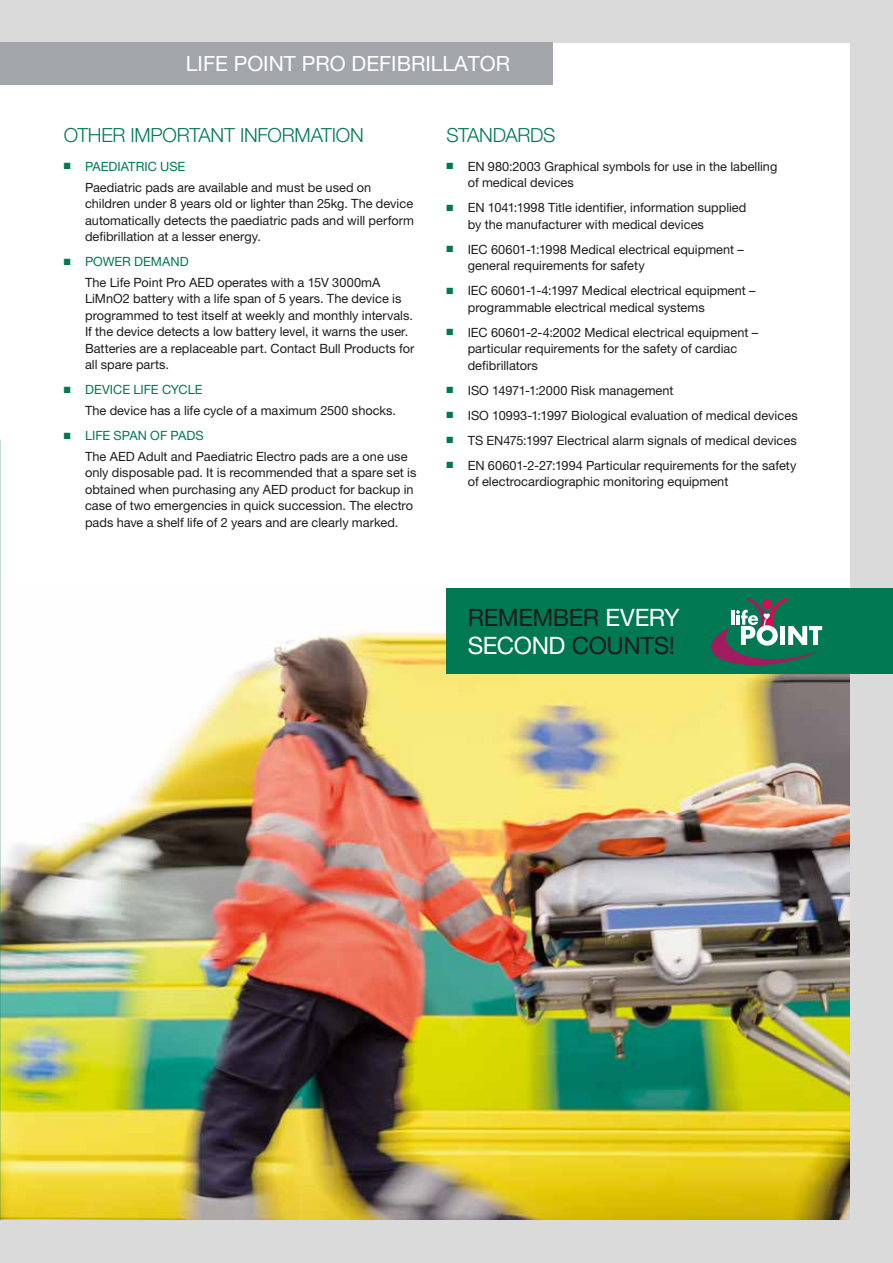
<style>
.page{position:relative;width:893px;height:1263px;background:#fff}
.page>*{position:absolute;margin:0;border:0;box-sizing:border-box;transform-origin:0 0}
.t1{font:24px/28.5px "Helvetica Neue LT Pro";letter-spacing:-.015em;color:#1d1d1b}
.t2{font:21px "Helvetica Neue LT Pro";color:#fff}
.t3{font:300 19.5px "Helvetica Neue LT Pro";letter-spacing:-.015em;color:#007953}
.t4{font:12.75px/16.5px "Helvetica Neue LT Pro";color:#1d1d1b}
.s1{color:#007953}
.s2{color:#fff}
</style>
<div class="page">
<img style="left:0;top:589px;width:850px;height:631px">
<div style="left:0;top:1220px;width:893px;height:43px;background:#dadada"></div>
<div style="left:0;top:0;width:893px;height:43px;background:#dadada"></div>
<div style="left:850px;top:0;width:43px;height:1263px;background:#dadada"></div>
<div style="left:446px;top:589px;width:447px;height:85px;background:#007953"></div>
<svg style="left:711px;top:598px;width:111px;height:67px"></svg>
<hr style="left:731px;top:610px;width:3px;height:15px;background:#fff">
<div style="left:0;top:43px;width:553px;height:42px;background:#a2a6aa"></div>
<h2 class="t2" style="left:186px;top:51px;width:326px">LIFE POINT PRO DEFIBRILLATOR</h2>
<h3 class="t3" style="left:64px;top:123px;width:301px">OTHER IMPORTANT INFORMATION</h3>
<p class="t4" style="left:85px;top:156px;width:288px;line-height:20.7px;text-indent:-21px"><span class="s1">■ PAEDIATRIC USE<br></span>Paediatric pads are available and must be used on</p>
<p class="t4" style="left:85px;top:195px;width:331px;text-align:justify">children under 8 years old or lighter than 25kg. The device automatically detects the paediatric pads and will perform defibrillation at a lesser energy.</p>
<p class="t4" style="left:85px;top:251px;width:297px;line-height:20.7px;text-indent:-21px"><span class="s1">■ POWER DEMAND<br></span>The Life Point Pro AED operates with a 15V 3000mA</p>
<p class="t4" style="left:85px;top:290px;width:331px">LiMnO2 battery with a life span of 5 years. The device is programmed to test itself at weekly and monthly intervals.<br>If the device detects a low battery level, it warns the user.<br>Batteries are a replaceable part. Contact Bull Products for all spare parts.</p>
<p class="t4" style="left:85px;top:379px;width:313px;line-height:20.7px;text-indent:-21px"><span class="s1">■ DEVICE LIFE CYCLE<br></span>The device has a life cycle of a maximum 2500 shocks.</p>
<p class="t4" style="left:85px;top:425px;width:324px;line-height:20.7px;text-indent:-21px"><span class="s1">■ LIFE SPAN OF PADS<br></span>The AED Adult and Paediatric Electro pads are a one use</p>
<p class="t4" style="left:85px;top:464px;width:333px">only disposable pad. It is recommended that a spare set is obtained when purchasing any AED product for backup in case of two emergencies in quick succession. The electro pads have a shelf life of 2 years and are clearly marked.</p>
<h3 class="t3" style="left:446px;top:123px;width:111px">STANDARDS</h3>
<p class="t4" style="left:468px;top:158px;width:311px;text-indent:-21px"><span class="s1">■</span> EN 980:2003 Graphical symbols for use in the labelling of medical devices</p>
<p class="t4" style="left:468px;top:199px;width:280px;text-indent:-21px"><span class="s1">■</span> EN 1041:1998 Title identifier, information supplied by the manufacturer with medical devices</p>
<p class="t4" style="left:468px;top:241px;width:278px;text-indent:-21px"><span class="s1">■</span> IEC 60601-1:1998 Medical electrical equipment – general requirements for safety</p>
<p class="t4" style="left:468px;top:282px;width:289px;text-indent:-21px"><span class="s1">■</span> IEC 60601-1-4:1997 Medical electrical equipment – programmable electrical medical systems</p>
<p class="t4" style="left:468px;top:324px;width:292px;text-indent:-21px"><span class="s1">■</span> IEC 60601-2-4:2002 Medical electrical equipment – particular requirements for the safety of cardiac defibrillators</p>
<p class="t4" style="left:446px;top:382px;width:229px"><span class="s1">■</span> ISO 14971-1:2000 Risk management</p>
<p class="t4" style="left:446px;top:407px;width:353px"><span class="s1">■</span> ISO 10993-1:1997 Biological evaluation of medical devices</p>
<p class="t4" style="left:446px;top:432px;width:352px"><span class="s1">■</span> TS EN475:1997 Electrical alarm signals of medical devices</p>
<p class="t4" style="left:468px;top:457px;width:330px;text-indent:-21px"><span class="s1">■</span> EN 60601-2-27:1994 Particular requirements for the safety of electrocardiographic monitoring equipment</p>
<h1 class="t1" style="left:468px;top:603px;width:214px">REMEMBER <span class="s2">EVERY<br>SECOND</span> COUNTS!</h1>
</div>
